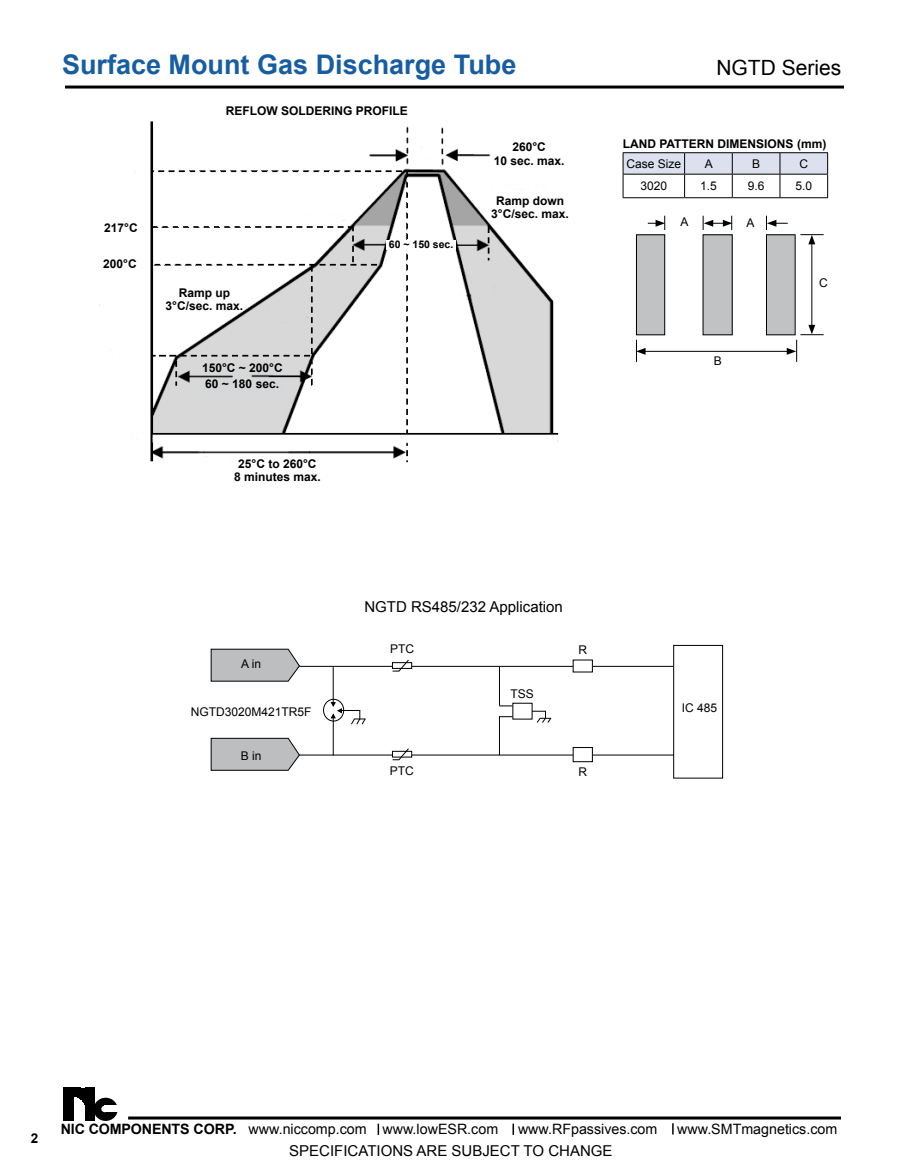
<style>
.page{position:relative;width:905px;height:1175px;background:#fff}
.page>*{position:absolute;margin:0;border:0;box-sizing:border-box;transform-origin:0 0}
.t1{font:700 27px "Arial";color:#175da2}
.t2{font:21px "Arial";color:#000}
.t3{font:15px "Arial";color:#000}
.t4{font:14.25px "Arial";color:#000}
.t5{font:700 13.5px "Arial";color:#000}
.t6{font:700 12px/13.5px "Arial";color:#000;text-align:center}
.t7{font:12px "Arial";color:#000}
.t8{font:700 10.5px "Arial";color:#000}
.s1{font-weight:700}
</style>
<div class="page">
<hr style="left:65px;top:86px;width:779px;height:2px;background:#000">
<hr style="left:128px;top:1116px;width:713px;height:3px;background:#000">
<svg style="left:512px;top:1123px;width:2px;height:11px"></svg>
<svg style="left:377px;top:1123px;width:2px;height:11px"></svg>
<div style="left:63px;top:1087px;width:10px;height:33px;background:#000"></div>
<div style="left:94px;top:1097px;width:24px;height:23px;background:#000;border-radius:50%"></div>
<div style="left:86px;top:1087px;width:9px;height:33px;background:#000"></div>
<div style="left:101px;top:1105px;width:7px;height:7px;background:#fff;border-radius:50%"></div>
<div style="left:104px;top:1105px;width:14px;height:7px;background:#fff"></div>
<svg style="left:73px;top:1087px;width:13px;height:33px"></svg>
<hr style="left:622px;top:152px;width:62px;height:1px;background:#000">
<hr style="left:684px;top:152px;width:48px;height:1px;background:#000">
<hr style="left:732px;top:152px;width:48px;height:1px;background:#000">
<hr style="left:780px;top:152px;width:48px;height:1px;background:#000">
<svg style="left:622px;top:153px;width:206px;height:44px"></svg>
<hr style="left:622px;top:197px;width:62px;height:1px;background:#000">
<hr style="left:684px;top:197px;width:48px;height:1px;background:#000">
<hr style="left:732px;top:197px;width:48px;height:1px;background:#000">
<hr style="left:780px;top:197px;width:48px;height:1px;background:#000">
<div style="left:636px;top:235px;width:28px;height:100px;background:#c0c2c4"></div>
<div style="left:636px;top:234px;width:29px;height:101px;border:1px solid #000"></div>
<div style="left:703px;top:235px;width:29px;height:100px;background:#c0c2c4"></div>
<hr style="left:811px;top:242px;width:1px;height:85px;background:#000">
<svg style="left:800px;top:234px;width:23px;height:10px"></svg>
<hr style="left:643px;top:351px;width:146px;height:1px;background:#000">
<svg style="left:636px;top:340px;width:9px;height:22px"></svg>
<svg style="left:786px;top:325px;width:37px;height:37px"></svg>
<div style="left:766px;top:235px;width:29px;height:100px;background:#c0c2c4"></div>
<div style="left:766px;top:234px;width:29px;height:101px;border:1px solid #000"></div>
<svg style="left:647px;top:216px;width:18px;height:14px"></svg>
<svg style="left:766px;top:216px;width:21px;height:14px"></svg>
<svg style="left:702px;top:216px;width:30px;height:14px"></svg>
<img style="left:99px;top:121px;width:460px;height:347px">
<div style="left:201px;top:379px;width:83px;height:12px;background:#d5d7d8"></div>
<div style="left:386px;top:240px;width:70px;height:10px;background:#fff"></div>
<svg style="left:210px;top:648px;width:90px;height:34px;background:#b4b6b8"></svg>
<svg style="left:210px;top:737px;width:90px;height:34px;background:#b4b6b8"></svg>
<svg style="left:323px;top:699px;width:20px;height:22px"></svg>
<div style="left:323px;top:699px;width:21px;height:22px;border:1px solid #000;border-radius:50%"></div>
<hr style="left:333px;top:666px;width:1px;height:37px;background:#000">
<hr style="left:333px;top:718px;width:1px;height:37px;background:#000">
<svg style="left:330px;top:702px;width:36px;height:23px"></svg>
<hr style="left:299px;top:666px;width:374px;height:1px;background:#000">
<hr style="left:299px;top:754px;width:377px;height:1px;background:#000">
<div style="left:392px;top:662px;width:20px;height:6px;border:1px solid #000"></div>
<svg style="left:392px;top:659px;width:17px;height:13px"></svg>
<div style="left:392px;top:751px;width:19px;height:6px;background:#fff"></div>
<div style="left:392px;top:751px;width:20px;height:6px;border:1px solid #000"></div>
<svg style="left:392px;top:748px;width:17px;height:13px"></svg>
<div style="left:573px;top:660px;width:19px;height:12px;background:#fff"></div>
<div style="left:573px;top:747px;width:19px;height:14px;background:#fff"></div>
<div style="left:572px;top:747px;width:20px;height:15px;border:1px solid #000"></div>
<div style="left:673px;top:645px;width:49px;height:133px;background:#fff"></div>
<div style="left:673px;top:645px;width:50px;height:133px;border:1px solid #000"></div>
<hr style="left:499px;top:667px;width:1px;height:38px;background:#000">
<svg style="left:526px;top:711px;width:26px;height:12px"></svg>
<div style="left:513px;top:703px;width:19px;height:16px;background:#fff"></div>
<svg style="left:499px;top:705px;width:13px;height:1px"></svg>
<svg style="left:500px;top:716px;width:12px;height:1px"></svg>
<hr style="left:499px;top:716px;width:1px;height:39px;background:#000">
<h1 class="t1" style="left:62px;top:46px;width:456px">Surface Mount Gas Discharge Tube</h1>
<h2 class="t2" style="left:716px;top:54px;width:126px">NGTD Series</h2>
<p class="t6" style="left:226px;top:104px;width:184px">REFLOW SOLDERING PROFILE</p>
<p class="t6" style="left:104px;top:221px;width:35px">217°C</p>
<p class="t6" style="left:103px;top:257px;width:35px">200°C</p>
<p class="t6" style="left:166px;top:286px;width:79px">Ramp up<br>3°C/sec. max.</p>
<p class="t6" style="left:202px;top:360px;width:82px;line-height:16px;text-align:left">150°C ~ 200°C<br>60 ~ 180 sec.</p>
<p class="t6" style="left:234px;top:457px;width:88px">25°C to 260°C<br>8 minutes max.</p>
<p class="t8" style="left:389px;top:237px;width:66px">60 ~ 150 sec.</p>
<p class="t6" style="left:494px;top:141px;width:72px">260°C<br>10 sec. max.</p>
<p class="t6" style="left:491px;top:194px;width:79px">Ramp down<br>3°C/sec. max.</p>
<p class="t6" style="left:622px;top:138px;width:205px">LAND PATTERN DIMENSIONS (mm)</p>
<p class="t7" style="left:626px;top:156px;width:56px">Case Size</p>
<p class="t7" style="left:704px;top:156px;width:10px">A</p>
<p class="t7" style="left:752px;top:156px;width:10px">B</p>
<p class="t7" style="left:799px;top:156px;width:10px">C</p>
<p class="t7" style="left:640px;top:178px;width:28px">3020</p>
<p class="t7" style="left:700px;top:178px;width:18px">1.5</p>
<p class="t7" style="left:747px;top:178px;width:18px">9.6</p>
<p class="t7" style="left:795px;top:178px;width:18px">5.0</p>
<p class="t7" style="left:680px;top:214px;width:10px">A</p>
<p class="t7" style="left:746px;top:215px;width:10px">A</p>
<p class="t7" style="left:714px;top:353px;width:10px">B</p>
<p class="t7" style="left:819px;top:274px;width:10px">C</p>
<p class="t7" style="left:241px;top:656px;width:22px">A in</p>
<p class="t7" style="left:191px;top:704px;width:122px">NGTD3020M421TR5F</p>
<p class="t7" style="left:241px;top:748px;width:22px">B in</p>
<p class="t3" style="left:364px;top:597px;width:200px">NGTD RS485/232 Application</p>
<p class="t7" style="left:390px;top:640px;width:25px">PTC</p>
<p class="t7" style="left:510px;top:686px;width:25px">TSS</p>
<p class="t7" style="left:578px;top:642px;width:10px">R</p>
<p class="t7" style="left:390px;top:762px;width:25px">PTC</p>
<p class="t7" style="left:578px;top:764px;width:10px">R</p>
<p class="t7" style="left:681px;top:699px;width:37px">IC 485</p>
<p class="t5" style="left:31px;top:1129px;width:9px">2</p>
<p class="t4" style="left:61px;top:1119px;width:439px"><span class="s1">NIC COMPONENTS CORP.</span> www.niccomp.com www.lowESR.com</p>
<p class="t4" style="left:518px;top:1119px;width:141px">www.RFpassives.com</p>
<p class="t4" style="left:677px;top:1119px;width:161px">www.SMTmagnetics.com</p>
<p class="t3" style="left:289px;top:1140px;width:325px">SPECIFICATIONS ARE SUBJECT TO CHANGE</p>
</div>
